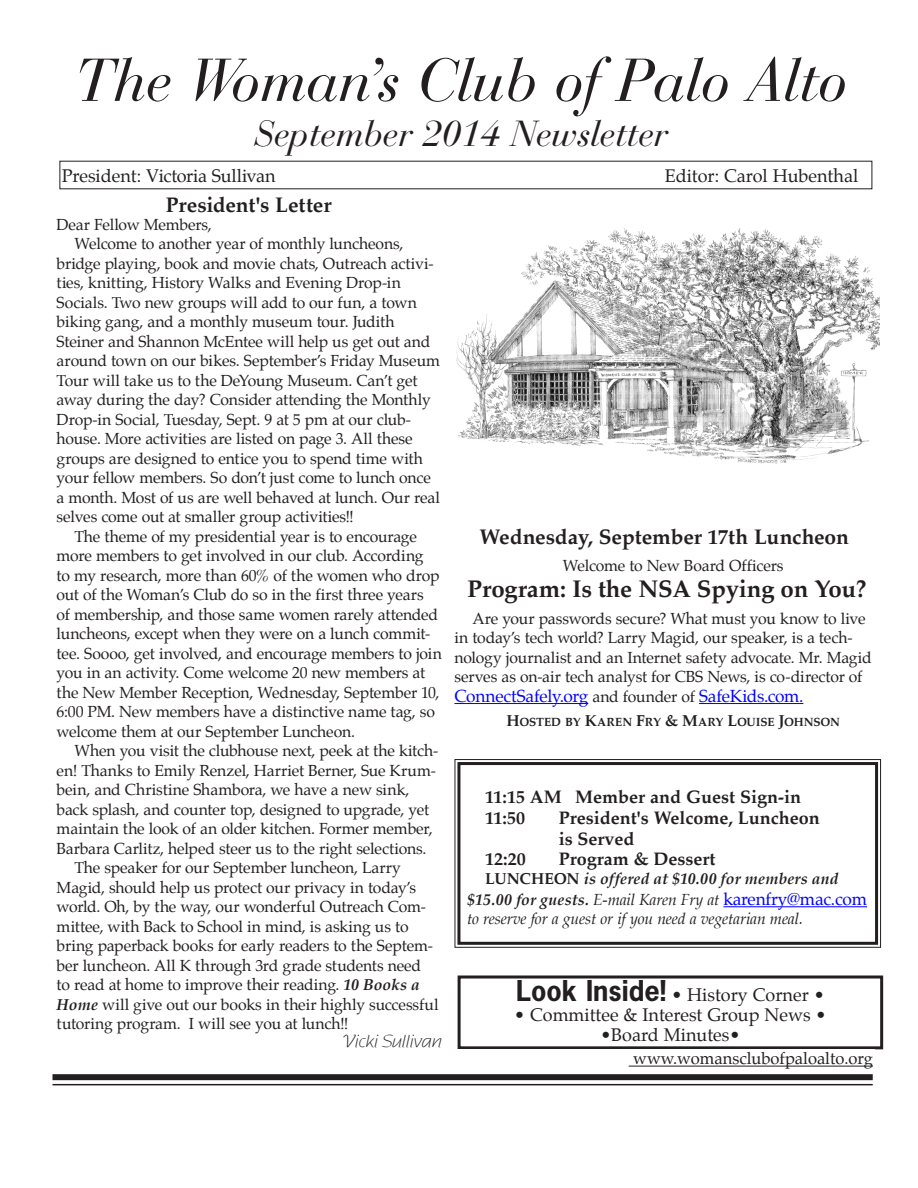
<style>
.page{position:relative;width:918px;height:1188px;background:#fff}
.page>*{position:absolute;margin:0;border:0;box-sizing:border-box;transform-origin:0 0}
.Box_Text{font:italic 60px "Bauer Bodoni";letter-spacing:-.015em;color:#231f20}
.Box_Text-2{font:italic 36px "Bauer Bodoni";letter-spacing:-.015em;color:#231f20}
._14_hed{font:700 24px "Palatino";letter-spacing:-.01em;color:#231f20}
._14_hed-2{font:700 21px "Palatino";color:#231f20}
.t1{font:18px "Palatino";color:#231f20}
.byline{font:700 18px/21px "Palatino";color:#231f20}
.byline-2{font:18px "Nadianne";letter-spacing:-.005em;color:#231f20}
.Body_Text{font:17.25px "Palatino";letter-spacing:-.02em;color:#00f}
.t2{font:16.5px "Palatino";color:#231f20}
.Body_Text-2{font:15.75px/19.5px "Palatino";letter-spacing:-.01em;color:#231f20}
.Body_Text-3{font:italic 700 15.75px/20.7px "Palatino";letter-spacing:.01em;color:#231f20}
.Body_Text-4{font:italic 15.75px "Palatino";letter-spacing:-.01em;color:#231f20}
.Body_Text-5{font:700 11.85px "Palatino";letter-spacing:-.01em;color:#231f20}
.s1{font-weight:700;font-style:italic}
.s2{font-size:15.75px;color:#231f20}
.s3{font-size:15.75px}
.s4{font-style:normal}
.s5{font-weight:400}
.s6{font-weight:400;font-style:normal;font-size:17.25px;color:#00f}
.s7{font-family:"News Gothic Std";font-weight:700;font-size:27px}
</style>
<div class="page">
<div style="left:52px;top:1074px;width:821px;height:6px;background:#231f20"></div>
<hr style="left:52px;top:1084px;width:821px;height:1px;background:#231f20">
<div style="left:458px;top:976px;width:425px;height:73px;border:3px solid #231f20"></div>
<hr style="left:629px;top:1066px;width:244px;height:1px;background:#231f20">
<img style="left:456px;top:228px;width:423px;height:236px">
<hr style="left:454px;top:703px;width:134px;height:1px;background:#00f">
<hr style="left:699px;top:703px;width:104px;height:1px;background:#00f">
<svg style="left:454px;top:759px;width:428px;height:189px"></svg>
<div style="left:457px;top:762px;width:421px;height:183px;border:3px solid #231f20"></div>
<p class="Box_Text" style="left:74px;top:44px;width:775px">The Woman’s Club of Palo Alto</p>
<p class="Box_Text-2" style="left:254px;top:112px;width:415px">September 2014 Newsletter</p>
<p class="t1" style="left:62px;top:161px;width:216px">President: Victoria Sullivan</p>
<p class="t1" style="left:665px;top:161px;width:195px">Editor: Carol Hubenthal</p>
<p class="_14_hed-2" style="left:166px;top:187px;width:167px">President's Letter</p>
<p class="Body_Text-2" style="left:57px;top:215px;width:157px">Dear Fellow Members,</p>
<p class="Body_Text-2" style="left:57px;top:234px;width:385px;text-indent:18px">Welcome to another year of monthly luncheons, bridge playing, book and movie chats, Outreach activi&shy;ties, knitting, History Walks and Evening Drop-in Socials. Two new groups will add to our fun, a town biking gang, and a monthly museum tour. Judith Steiner and Shannon McEntee will help us get out and around town on our bikes. September’s Friday Museum Tour will take us to the DeYoung Museum. Can’t get away during the day? Consider attending the Monthly Drop-in Social, Tuesday, Sept. 9 at 5 pm at our club&shy;house. More activities are listed on page 3. All these groups are designed to entice you to spend time with your fellow members. So don’t just come to lunch once a month. Most of us are well behaved at lunch. Our real selves come out at smaller group activities!!</p>
<p class="Body_Text-2" style="left:57px;top:527px;width:387px;text-indent:18px">The theme of my presidential year is to encourage more members to get involved in our club. According<br>to my research, more than 60% of the women who drop out of the Woman’s Club do so in the first three years<br>of membership, and those same women rarely attended luncheons, except when they were on a lunch commit&shy;tee. Soooo, get involved, and encourage members to join you in an activity. Come welcome 20 new members at the New Member Reception, Wednesday, September 10, 6:00 PM. New members have a distinctive name tag, so welcome them at our September Luncheon.</p>
<p class="Body_Text-2" style="left:57px;top:741px;width:383px;text-indent:18px">When you visit the clubhouse next, peek at the kitch&shy;en! Thanks to Emily Renzel, Harriet Berner, Sue Krum&shy;bein, and Christine Shambora, we have a new sink, back splash, and counter top, designed to upgrade, yet maintain the look of an older kitchen. Former member, Barbara Carlitz, helped steer us to the right selections.</p>
<p class="Body_Text-2" style="left:57px;top:858px;width:383px;text-indent:18px">The speaker for our September luncheon, Larry Magid, should help us protect our privacy in today’s world. Oh, by the way, our wonderful Outreach Com&shy;mittee, with Back to School in mind, is asking us to bring paperback books for early readers to the Septem&shy;ber luncheon. All K through 3rd grade students need to read at home to improve their reading. <span class="s1">10 Books a Home</span> will give out our books in their highly successful tutoring program. I will see you at lunch!!</p>
<p class="byline-2" style="left:343px;top:1031px;width:101px">Vicki Sullivan</p>
<p class="_14_hed-2" style="left:480px;top:519px;width:371px">Wednesday, September 17th Luncheon</p>
<p class="Body_Text-2" style="left:563px;top:556px;width:222px">Welcome to New Board Officers</p>
<p class="_14_hed" style="left:468px;top:569px;width:401px">Program: Is the NSA Spying on You?</p>
<p class="Body_Text-2" style="left:454px;top:609px;width:419px;text-indent:18px">Are your passwords secure? What must you know to live in today’s tech world? Larry Magid, our speaker, is a tech&shy;nology journalist and an Internet safety advocate. Mr. Magid serves as on-air tech analyst for CBS News, is co-director of</p>
<p class="Body_Text" style="left:454px;top:682px;width:350px">ConnectSafely.org <span class="s2">and founder of</span> SafeKids.com.</p>
<p class="Body_Text-5" style="left:507px;top:712px;width:335px"><span class="s3">H</span>OSTED BY <span class="s3">K</span>AREN <span class="s3">F</span>RY <span class="s3">&amp; M</span>ARY <span class="s3">L</span>OUISE <span class="s3">J</span>OHNSON</p>
<p class="byline" style="left:485px;top:786px;width:317px">11:15 AM Member and Guest Sign-in</p>
<p class="byline" style="left:485px;top:807px;width:41px">11:50</p>
<p class="byline" style="left:559px;top:807px;width:263px">President's Welcome, Luncheon is Served</p>
<p class="byline" style="left:485px;top:848px;width:42px">12:20</p>
<p class="byline" style="left:559px;top:848px;width:158px">Program &amp; Dessert</p>
<p class="Body_Text-3" style="left:467px;top:869px;width:401px;text-indent:18px"><span class="s4">LUNCHEON</span> is offered at $10.00 for members and $15.00 for guests. <span class="s5">E-mail Karen Fry at</span> <span class="s6">karenfry@mac.com</span></p>
<p class="Body_Text-4" style="left:467px;top:906px;width:337px">to reserve for a guest or if you need a vegetarian meal.</p>
<p class="t1" style="left:516px;top:980px;width:310px"><span class="s7">Look Inside!</span> • History Corner •</p>
<p class="t1" style="left:514px;top:1000px;width:314px">• Committee &amp; Interest Group News •</p>
<p class="t1" style="left:600px;top:1019px;width:142px">•Board Minutes•</p>
<p class="t2" style="left:633px;top:1045px;width:241px">www.womansclubofpaloalto.org</p>
</div>
